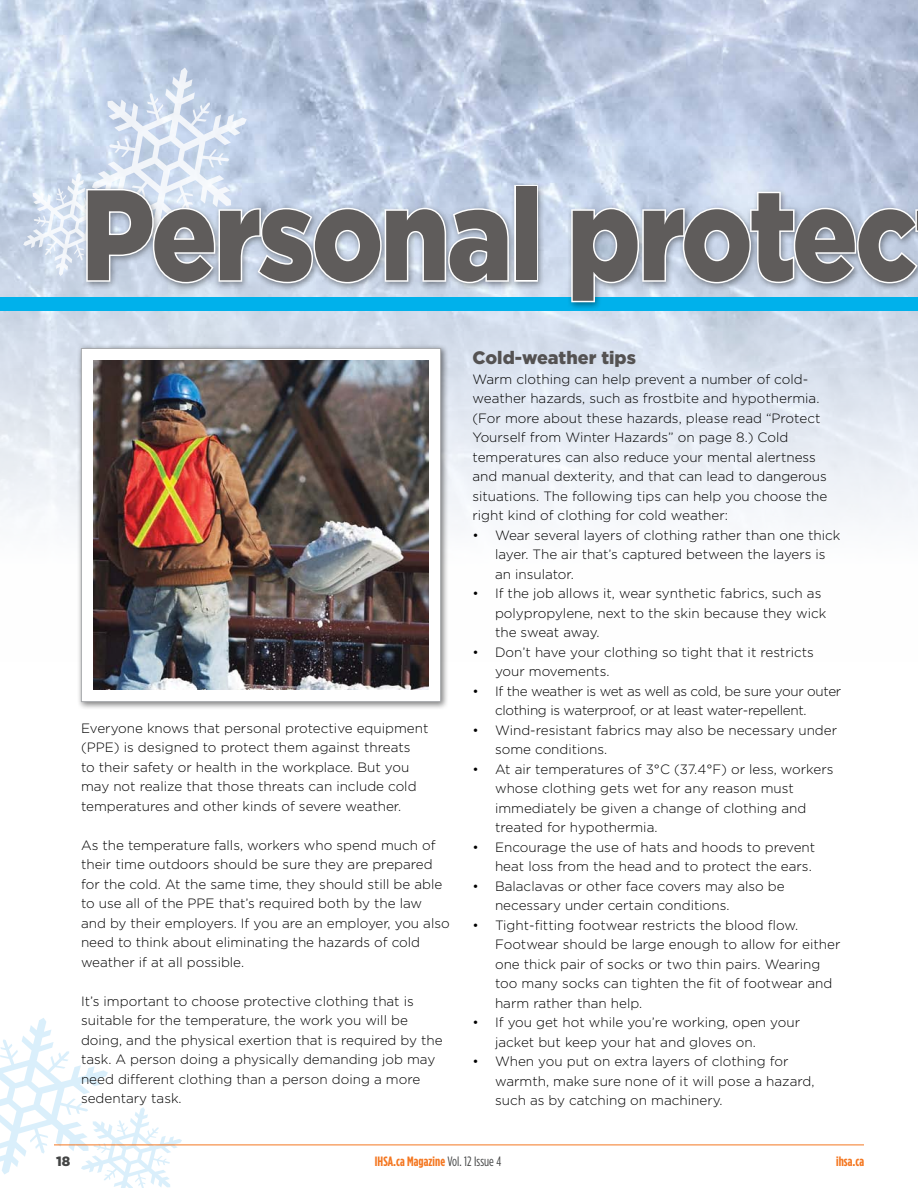
<style>
.page{position:relative;width:918px;height:1188px;background:#fff}
.page>*{position:absolute;margin:0;border:0;box-sizing:border-box;transform-origin:0 0}
.t1{font:900 128.4px "Gotham";letter-spacing:-.025em;color:#5f5c5b;scale:.85 1}
.t2{font:900 18px "Gotham";color:#545252}
.t3{font:300 13.5px/19.5px "Gotham";color:#000}
.t4{font:300 13.5px/19.5px "Gotham";letter-spacing:-.02em;color:#000}
.t5{font:700 13.5px "Gotham Condensed";letter-spacing:.005em;color:#f47721}
.t6{font:900 13.5px "Gotham";color:#434444}
.s1{font-weight:400;color:#434444}
</style>
<div class="page">
<img style="left:0;top:0;width:918px;height:522px">
<svg style="left:0;top:1018px;width:182px;height:170px"></svg>
<hr style="left:54px;top:1145px;width:810px;height:1px;background:#f47721">
<div style="left:77px;top:344px;width:372px;height:366px;background:#000;opacity:.5"></div>
<div style="left:81px;top:348px;width:360px;height:354px;background:#fff;border:1px solid #a7a9ac"></div>
<img style="left:94px;top:361px;width:335px;height:329px">
<div style="left:0;top:297px;width:918px;height:13px;background:#00b1eb"></div>
<div style="left:83px;top:181px;width:835px;height:130px;background:#000;opacity:.4"></div>
<svg style="left:23px;top:68px;width:487px;height:217px;background:#bdc8d9"></svg>
<div style="left:514px;top:185px;width:24px;height:97px;border:3px solid #fff"></div>
<svg style="left:570px;top:190px;width:348px;height:114px"></svg>
<h1 class="t1" style="left:81px;top:161px;width:986px">Personal protec</h1>
<p class="t3" style="left:81px;top:718px;width:349px">Everyone knows that personal protective equipment (PPE) is designed to protect them against threats<br>to their safety or health in the workplace. But you may not realize that those threats can include cold temperatures and other kinds of severe weather.</p>
<p class="t3" style="left:81px;top:835px;width:370px">As the temperature falls, workers who spend much of their time outdoors should be sure they are prepared for the cold. At the same time, they should still be able to use all of the PPE that’s required both by the law and by their employers. If you are an employer, you also need to think about eliminating the hazards of cold weather if at all possible.</p>
<p class="t3" style="left:81px;top:991px;width:363px">It’s important to choose protective clothing that is suitable for the temperature, the work you will be doing, and the physical exertion that is required by the task. A person doing a physically demanding job may need different clothing than a person doing a more sedentary task.</p>
<h2 class="t2" style="left:472px;top:348px;width:165px">Cold-weather tips</h2>
<p class="t3" style="left:472px;top:369px;width:356px">Warm clothing can help prevent a number of cold&shy;weather hazards, such as frostbite and hypothermia. (For more about these hazards, please read “Protect Yourself from Winter Hazards” on page 8.) Cold temperatures can also reduce your mental alertness and manual dexterity, and that can lead to dangerous situations. The following tips can help you choose the right kind of clothing for cold weather:</p>
<p class="t3" style="left:495px;top:525px;width:347px;text-indent:-23px">• Wear several layers of clothing rather than one thick layer. The air that’s captured between the layers is an insulator.</p>
<p class="t3" style="left:495px;top:584px;width:333px;text-indent:-23px">• If the job allows it, wear synthetic fabrics, such as polypropylene, next to the skin because they wick the sweat away.</p>
<p class="t3" style="left:495px;top:642px;width:320px;text-indent:-23px">• Don’t have your clothing so tight that it restricts your movements.</p>
<p class="t4" style="left:495px;top:681px;width:348px;text-indent:-23px">• If the weather is wet as well as cold, be sure your outer clothing is waterproof, or at least water-repellent.</p>
<p class="t3" style="left:495px;top:720px;width:344px;text-indent:-23px">• Wind-resistant fabrics may also be necessary under some conditions.</p>
<p class="t3" style="left:495px;top:759px;width:340px;text-indent:-23px">• At air temperatures of 3°C (37.4°F) or less, workers whose clothing gets wet for any reason must immediately be given a change of clothing and treated for hypothermia.</p>
<p class="t3" style="left:473px;top:837px;width:344px;text-align:right">• Encourage the use of hats and hoods to prevent heat loss from the head and to protect the ears.</p>
<p class="t3" style="left:495px;top:876px;width:291px;text-indent:-23px">• Balaclavas or other face covers may also be necessary under certain conditions.</p>
<p class="t3" style="left:495px;top:915px;width:347px;text-indent:-23px">• Tight-fitting footwear restricts the blood flow.<br>Footwear should be large enough to allow for either one thick pair of socks or two thin pairs. Wearing too many socks can tighten the fit of footwear and harm rather than help.</p>
<p class="t3" style="left:495px;top:1013px;width:307px;text-indent:-23px">• If you get hot while you’re working, open your jacket but keep your hat and gloves on.</p>
<p class="t3" style="left:495px;top:1052px;width:321px;text-indent:-23px">• When you put on extra layers of clothing for warmth, make sure none of it will pose a hazard, such as by catching on machinery.</p>
<p class="t6" style="left:56px;top:1154px;width:16px">18</p>
<p class="t5" style="left:375px;top:1153px;width:128px">IHSA.ca Magazine <span class="s1">Vol. 12 Issue 4</span></p>
<p class="t5" style="left:836px;top:1153px;width:30px">ihsa.ca</p>
</div>
